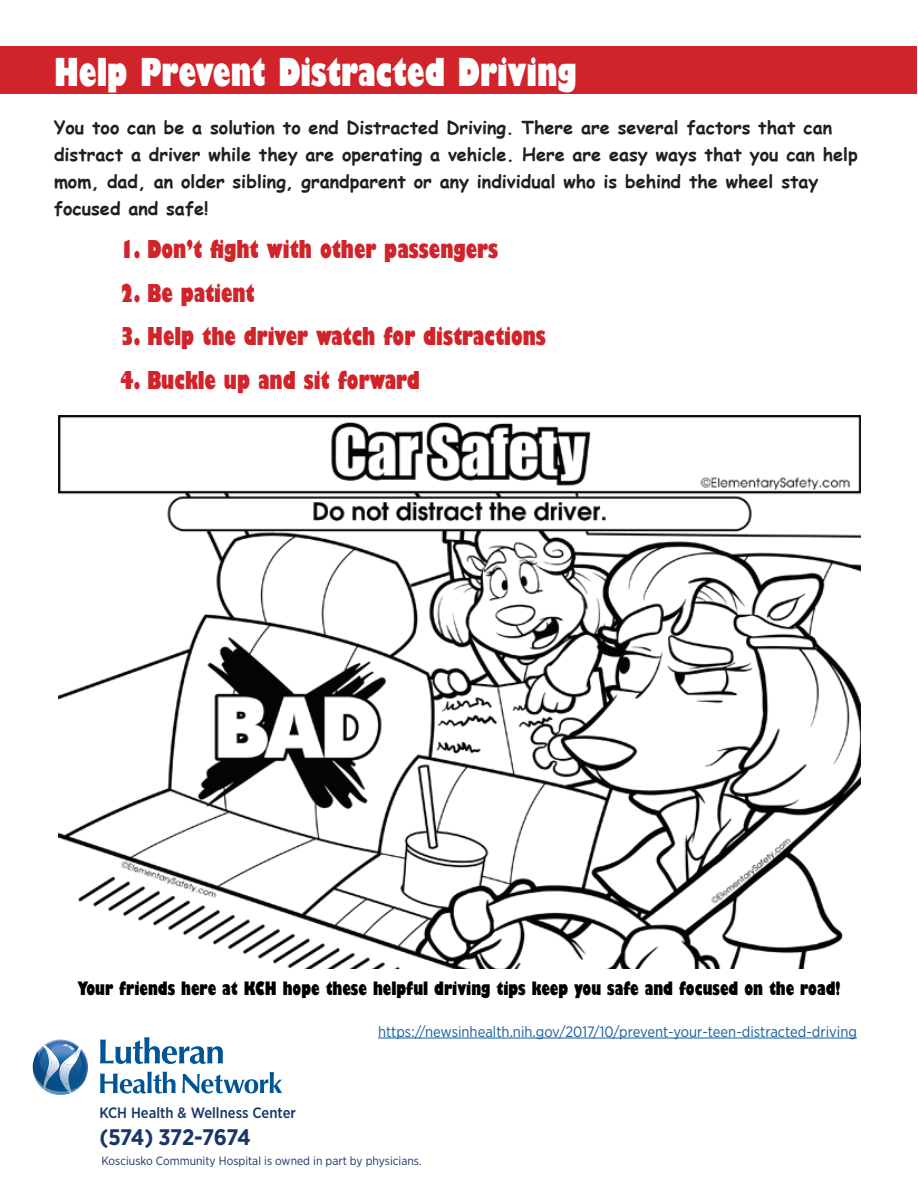
<style>
.page{position:relative;width:918px;height:1188px;background:#fff}
.page>*{position:absolute;margin:0;border:0;box-sizing:border-box;transform-origin:0 0}
.t1{font:800 condensed 37.5px "Gill Sans";color:#fff}
.t2{font:800 condensed 24px "Gill Sans";color:#d1232a}
.t3{font:700 22.5px "Gotham Narrow";letter-spacing:-.015em;color:#183667}
.t4{font:700 18px/27px "Comic Sans MS";color:#231f20}
.t5{font:800 condensed 18px "Gill Sans";color:#000}
.t6{font:15px "Gotham Narrow";color:#175d9e}
.t7{font:500 15px "Gotham Narrow";color:#183667}
.t8{font:12px "Gotham Narrow";color:#183667}
</style>
<div class="page">
<svg style="left:32px;top:1039px;width:57px;height:56px"></svg>
<svg style="left:100px;top:1037px;width:123px;height:27px"></svg>
<svg style="left:100px;top:1072px;width:76px;height:22px"></svg>
<svg style="left:182px;top:1072px;width:100px;height:21px"></svg>
<div style="left:1px;top:46px;width:916px;height:47px;background:#d1232a"></div>
<hr style="left:378px;top:1038px;width:479px;height:1px;background:#175d9e">
<img style="left:58px;top:416px;width:802px;height:553px">
<h1 class="t1" style="left:54px;top:48px;width:524px">Help Prevent Distracted Driving</h1>
<p class="t4" style="left:54px;top:113px;width:805px">You too can be a solution to end Distracted Driving. There are several factors that can distract a driver while they are operating a vehicle. Here are easy ways that you can help mom, dad, an older sibling, grandparent or any individual who is behind the wheel stay focused and safe!</p>
<h2 class="t2" style="left:120px;top:234px;width:380px">1. Don’t fight with other passengers</h2>
<h2 class="t2" style="left:120px;top:278px;width:136px">2. Be patient</h2>
<h2 class="t2" style="left:120px;top:321px;width:427px">3. Help the driver watch for distractions</h2>
<h2 class="t2" style="left:120px;top:365px;width:301px">4. Buckle up and sit forward</h2>
<p class="t5" style="left:78px;top:977px;width:765px">Your friends here at KCH hope these helpful driving tips keep you safe and focused on the road!</p>
<p class="t6" style="left:378px;top:1022px;width:480px">https://newsinhealth.nih.gov/2017/10/prevent-your-teen-distracted-driving</p>
<p class="t7" style="left:99px;top:1103px;width:198px">KCH Health &amp; Wellness Center</p>
<p class="t3" style="left:99px;top:1123px;width:153px">(574) 372-7674</p>
<p class="t8" style="left:102px;top:1154px;width:322px">Kosciusko Community Hospital is owned in part by physicians.</p>
</div>
